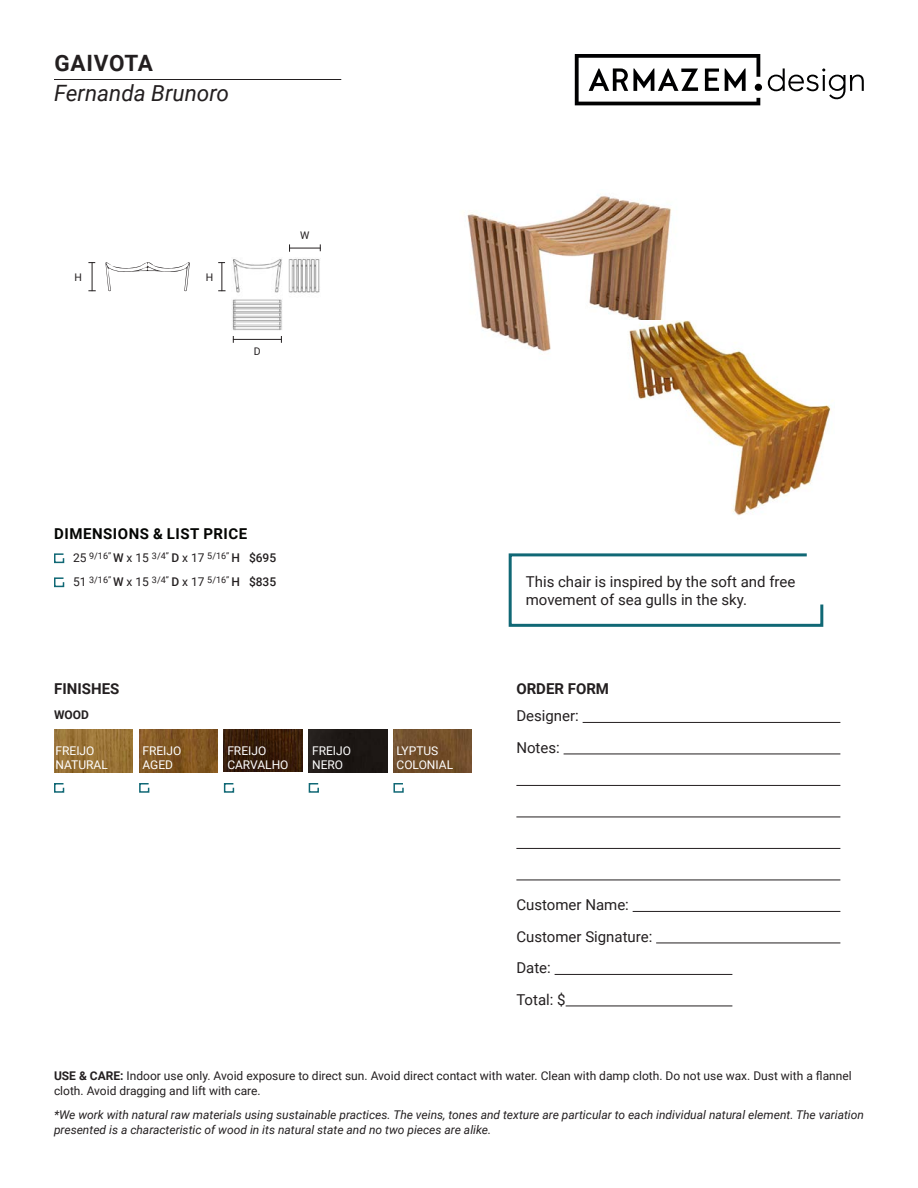
<style>
.page{position:relative;width:918px;height:1188px;background:#fff}
.page>*{position:absolute;margin:0;border:0;box-sizing:border-box;transform-origin:0 0}
.t1{font:italic 22.5px "Roboto";color:#231f20}
.t2{font:700 22.5px "Roboto";letter-spacing:.03em;color:#231f20}
.t3{font:15px/18px "Roboto";color:#231f20}
.t4{font:700 15px "Roboto";letter-spacing:.035em;color:#040503}
.t5{font:700 15px "Roboto";color:#231f20}
.t6{font:italic 12px/15px "Roboto";color:#231f20}
.t7{font:12px/15px "Roboto";color:#231f20}
.t8{font:12px "Roboto";color:#fff}
.t9{font:700 12px "Roboto";color:#231f20}
.t10{font:10.5px "Roboto";color:#231f20}
.t11{font:9px "Roboto";color:#231f20}
.s1{font-size:12px}
.s2{font-weight:500;font-size:12px}
.s3{font-weight:700}
</style>
<div class="page">
<hr style="left:54px;top:79px;width:287px;height:1px;background:#231f20">
<svg style="left:575px;top:54px;width:185px;height:51px"></svg>
<div style="left:755px;top:84px;width:7px;height:7px;background:#000001;border-radius:50%"></div>
<svg style="left:768px;top:68px;width:96px;height:32px"></svg>
<img style="left:467px;top:194px;width:223px;height:158px">
<img style="left:616px;top:321px;width:217px;height:195px">
<img style="left:232px;top:258px;width:88px;height:73px">
<svg style="left:106px;top:262px;width:84px;height:29px"></svg>
<svg style="left:88px;top:262px;width:8px;height:29px"></svg>
<svg style="left:218px;top:262px;width:8px;height:29px"></svg>
<hr style="left:233px;top:339px;width:49px;height:1px;background:#231f20">
<svg style="left:508px;top:553px;width:316px;height:74px"></svg>
<hr style="left:289px;top:248px;width:32px;height:1px;background:#231f20">
<img style="left:139px;top:730px;width:79px;height:42px">
<img style="left:224px;top:730px;width:78px;height:42px">
<div style="left:309px;top:730px;width:78px;height:42px;background:#1d1815"></div>
<img style="left:393px;top:730px;width:79px;height:42px">
<img style="left:54px;top:730px;width:79px;height:42px">
<svg style="left:54px;top:553px;width:11px;height:11px"></svg>
<svg style="left:54px;top:577px;width:11px;height:11px"></svg>
<hr style="left:583px;top:722px;width:257px;height:1px;background:#231f20">
<hr style="left:564px;top:754px;width:276px;height:1px;background:#231f20">
<hr style="left:516px;top:785px;width:324px;height:1px;background:#231f20">
<hr style="left:516px;top:817px;width:324px;height:1px;background:#231f20">
<hr style="left:516px;top:848px;width:324px;height:1px;background:#231f20">
<hr style="left:516px;top:880px;width:324px;height:1px;background:#231f20">
<hr style="left:633px;top:911px;width:207px;height:1px;background:#231f20">
<hr style="left:656px;top:943px;width:184px;height:1px;background:#231f20">
<hr style="left:555px;top:974px;width:177px;height:1px;background:#231f20">
<hr style="left:566px;top:1006px;width:166px;height:1px;background:#231f20">
<svg style="left:54px;top:783px;width:11px;height:10px"></svg>
<svg style="left:139px;top:783px;width:11px;height:10px"></svg>
<svg style="left:223px;top:783px;width:12px;height:10px"></svg>
<svg style="left:308px;top:783px;width:11px;height:10px"></svg>
<svg style="left:393px;top:783px;width:11px;height:10px"></svg>
<p class="t2" style="left:54px;top:47px;width:100px">GAIVOTA</p>
<p class="t1" style="left:54px;top:77px;width:177px">Fernanda Brunoro</p>
<p class="t10" style="left:75px;top:270px;width:9px">H</p>
<p class="t10" style="left:206px;top:270px;width:9px">H</p>
<p class="t10" style="left:300px;top:228px;width:11px">W</p>
<p class="t10" style="left:254px;top:344px;width:8px">D</p>
<p class="t4" style="left:54px;top:524px;width:195px">DIMENSIONS &amp; LIST PRICE</p>
<p class="t11" style="left:73px;top:550px;width:205px"><span class="s1">25</span> 9/16’’ <span class="s2">W</span> <span class="s1">x 15</span> 3/4’’ <span class="s2">D</span> <span class="s1">x 17</span> 5/16’’ <span class="s2">H $695</span></p>
<p class="t11" style="left:73px;top:574px;width:205px"><span class="s1">51</span> 3/16’’ <span class="s2">W</span> <span class="s1">x 15</span> 3/4’’ <span class="s2">D</span> <span class="s1">x 17</span> 5/16’’ <span class="s2">H $835</span></p>
<p class="t5" style="left:54px;top:678px;width:67px">FINISHES</p>
<p class="t3" style="left:526px;top:572px;width:271px">This chair is inspired by the soft and free movement of sea gulls in the sky.</p>
<p class="t5" style="left:516px;top:678px;width:94px">ORDER FORM</p>
<p class="t9" style="left:54px;top:706px;width:36px">WOOD</p>
<p class="t3" style="left:516px;top:706px;width:64px">Designer:</p>
<p class="t3" style="left:516px;top:738px;width:45px">Notes:</p>
<p class="t8" style="left:56px;top:742px;width:40px">FREIJO</p>
<p class="t8" style="left:56px;top:757px;width:54px">NATURAL</p>
<p class="t8" style="left:142px;top:742px;width:40px">FREIJO</p>
<p class="t8" style="left:142px;top:757px;width:32px">AGED</p>
<p class="t8" style="left:227px;top:742px;width:40px">FREIJO</p>
<p class="t8" style="left:227px;top:757px;width:63px">CARVALHO</p>
<p class="t8" style="left:312px;top:742px;width:40px">FREIJO</p>
<p class="t8" style="left:312px;top:757px;width:33px">NERO</p>
<p class="t8" style="left:397px;top:742px;width:43px">LYPTUS</p>
<p class="t8" style="left:397px;top:757px;width:58px">COLONIAL</p>
<p class="t3" style="left:516px;top:895px;width:114px">Customer Name:</p>
<p class="t3" style="left:516px;top:927px;width:138px">Customer Signature:</p>
<p class="t3" style="left:516px;top:958px;width:36px">Date:</p>
<p class="t3" style="left:516px;top:990px;width:51px">Total: $</p>
<p class="t7" style="left:54px;top:1068px;width:799px"><span class="s3">USE &amp; CARE:</span> Indoor use only. Avoid exposure to direct sun. Avoid direct contact with water. Clean with damp cloth. Do not use wax. Dust with a flannel cloth. Avoid dragging and lift with care.</p>
<p class="t6" style="left:54px;top:1107px;width:812px">*We work with natural raw materials using sustainable practices. The veins, tones and texture are particular to each individual natural element. The variation presented is a characteristic of wood in its natural state and no two pieces are alike.</p>
</div>
